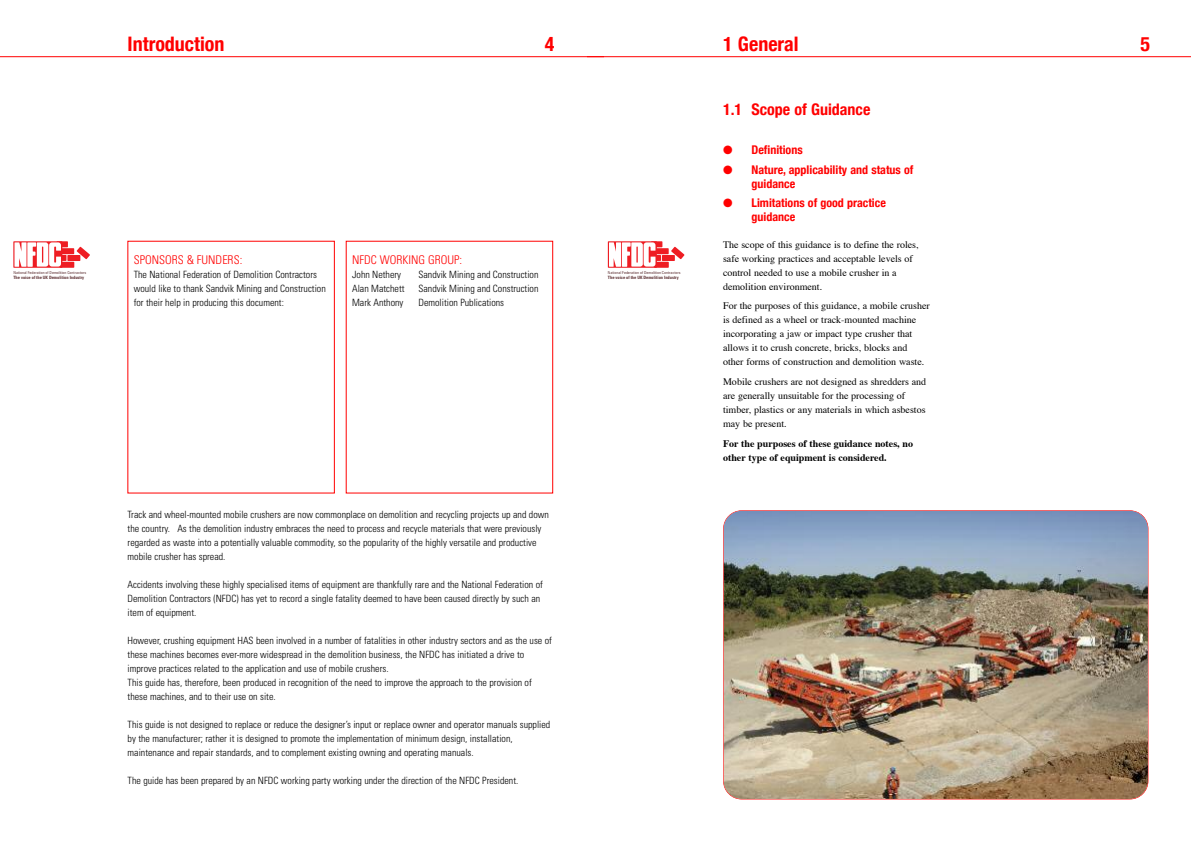
<style>
.page{position:relative;width:1191px;height:842px;background:#fff}
.page>*{position:absolute;margin:0;border:0;box-sizing:border-box;transform-origin:0 0}
.t1{font:700 condensed 20px "Helvetica Neue";color:#f00}
.t2{font:700 condensed 16px "Helvetica Neue";color:#f00}
.t3{font:700 condensed 12px/14px "Helvetica Neue";color:#f00}
.t4{font:300 condensed 12px "Univers";color:#f00}
.t5{font:300 condensed 10px/14px "Univers";color:#000}
.t6{font:10px/14px "Times";color:#000}
.t7{font:700 10px/14px "Times";color:#000}
.t8{font:700 condensed 4.4px "Univers";color:#603336}
.t9{font:condensed 4px "Univers";color:#603336}
</style>
<div class="page">
<hr style="left:587px;top:57px;width:604px;height:1px;background:#f00">
<hr style="left:0;top:57px;width:604px;height:1px;background:#f00">
<div style="left:57px;top:241px;width:11px;height:6px;background:#ee1d23"></div>
<div style="left:54px;top:255px;width:12px;height:6px;background:#ee1d23"></div>
<svg style="left:13px;top:241px;width:49px;height:27px"></svg>
<div style="left:60px;top:262px;width:14px;height:6px;background:#ee1d23"></div>
<svg style="left:14px;top:242px;width:47px;height:25px"></svg>
<div style="left:67px;top:255px;width:13px;height:6px;background:#ee1d23"></div>
<div style="left:62px;top:248px;width:12px;height:6px;background:#ee1d23"></div>
<svg style="left:77px;top:247px;width:13px;height:12px"></svg>
<div style="left:651px;top:241px;width:11px;height:6px;background:#ee1d23"></div>
<div style="left:648px;top:255px;width:13px;height:6px;background:#ee1d23"></div>
<svg style="left:608px;top:241px;width:49px;height:27px"></svg>
<div style="left:654px;top:262px;width:15px;height:6px;background:#ee1d23"></div>
<svg style="left:609px;top:242px;width:46px;height:25px"></svg>
<div style="left:662px;top:255px;width:13px;height:6px;background:#ee1d23"></div>
<div style="left:656px;top:248px;width:12px;height:6px;background:#ee1d23"></div>
<svg style="left:671px;top:247px;width:13px;height:12px"></svg>
<img style="left:723px;top:511px;width:425px;height:288px;border-radius:18px">
<div style="left:723px;top:510px;width:425px;height:289px;border:1px solid #f00;border-radius:18px"></div>
<h1 class="t1" style="left:128px;top:32px;width:98px">Introduction</h1>
<h1 class="t1" style="left:545px;top:32px;width:11px">4</h1>
<p class="t9" style="left:13px;top:271px;width:74px">National Federation of Demolition Contractors</p>
<p class="t8" style="left:13px;top:276px;width:72px">The voice of the UK Demolition Industry</p>
<p class="t4" style="left:134px;top:255px;width:110px">SPONSORS &amp; FUNDERS:</p>
<p class="t5" style="left:134px;top:268px;width:193px">The National Federation of Demolition Contractors would like to thank Sandvik Mining and Construction for their help in producing this document:</p>
<p class="t4" style="left:352px;top:255px;width:111px">NFDC WORKING GROUP:</p>
<p class="t5" style="left:352px;top:268px;width:51px">John Nethery</p>
<p class="t5" style="left:418px;top:268px;width:122px">Sandvik Mining and Construction</p>
<p class="t5" style="left:352px;top:282px;width:54px">Alan Matchett</p>
<p class="t5" style="left:418px;top:282px;width:122px">Sandvik Mining and Construction</p>
<p class="t5" style="left:352px;top:296px;width:53px">Mark Anthony</p>
<p class="t5" style="left:418px;top:296px;width:87px">Demolition Publications</p>
<p class="t5" style="left:128px;top:508px;width:423px">Track and wheel-mounted mobile crushers are now commonplace on demolition and recycling projects up and down the country. As the demolition industry embraces the need to process and recycle materials that were previously regarded as waste into a potentially valuable commodity, so the popularity of the highly versatile and productive mobile crusher has spread.</p>
<p class="t5" style="left:128px;top:578px;width:417px">Accidents involving these highly specialised items of equipment are thankfully rare and the National Federation of<br>Demolition Contractors (NFDC) has yet to record a single fatality deemed to have been caused directly by such an item of equipment.</p>
<p class="t5" style="left:128px;top:634px;width:426px">However, crushing equipment HAS been involved in a number of fatalities in other industry sectors and as the use of these machines becomes ever-more widespread in the demolition business, the NFDC has initiated a drive to improve practices related to the application and use of mobile crushers.<br>This guide has, therefore, been produced in recognition of the need to improve the approach to the provision of these machines, and to their use on site.</p>
<p class="t5" style="left:128px;top:718px;width:424px">This guide is not designed to replace or reduce the designer’s input or replace owner and operator manuals supplied by the manufacturer; rather it is designed to promote the implementation of minimum design, installation, maintenance and repair standards, and to complement existing owning and operating manuals.</p>
<p class="t5" style="left:128px;top:774px;width:392px">The guide has been prepared by an NFDC working party working under the direction of the NFDC President.</p>
<p class="t9" style="left:608px;top:271px;width:74px">National Federation of Demolition Contractors</p>
<p class="t8" style="left:608px;top:276px;width:72px">The voice of the UK Demolition Industry</p>
<h1 class="t1" style="left:723px;top:31px;width:77px">1 General</h1>
<h1 class="t1" style="left:1140px;top:31px;width:11px">5</h1>
<h2 class="t2" style="left:723px;top:99px;width:149px">1.1 Scope of Guidance</h2>
<p class="t3" style="left:723px;top:142px;width:81px">● Definitions</p>
<p class="t3" style="left:751px;top:162px;width:163px;text-indent:-28px">● Nature, applicability and status of guidance</p>
<p class="t3" style="left:751px;top:196px;width:136px;text-indent:-28px">● Limitations of good practice guidance</p>
<p class="t6" style="left:723px;top:238px;width:197px">The scope of this guidance is to define the roles, safe working practices and acceptable levels of control needed to use a mobile crusher in a demolition environment.</p>
<p class="t6" style="left:723px;top:300px;width:208px">For the purposes of this guidance, a mobile crusher is defined as a wheel or track-mounted machine incorporating a jaw or impact type crusher that allows it to crush concrete, bricks, blocks and other forms of construction and demolition waste.</p>
<p class="t6" style="left:723px;top:375px;width:205px">Mobile crushers are not designed as shredders and are generally unsuitable for the processing of timber, plastics or any materials in which asbestos may be present.</p>
<p class="t7" style="left:723px;top:437px;width:191px">For the purposes of these guidance notes, no other type of equipment is considered.</p>
</div>
